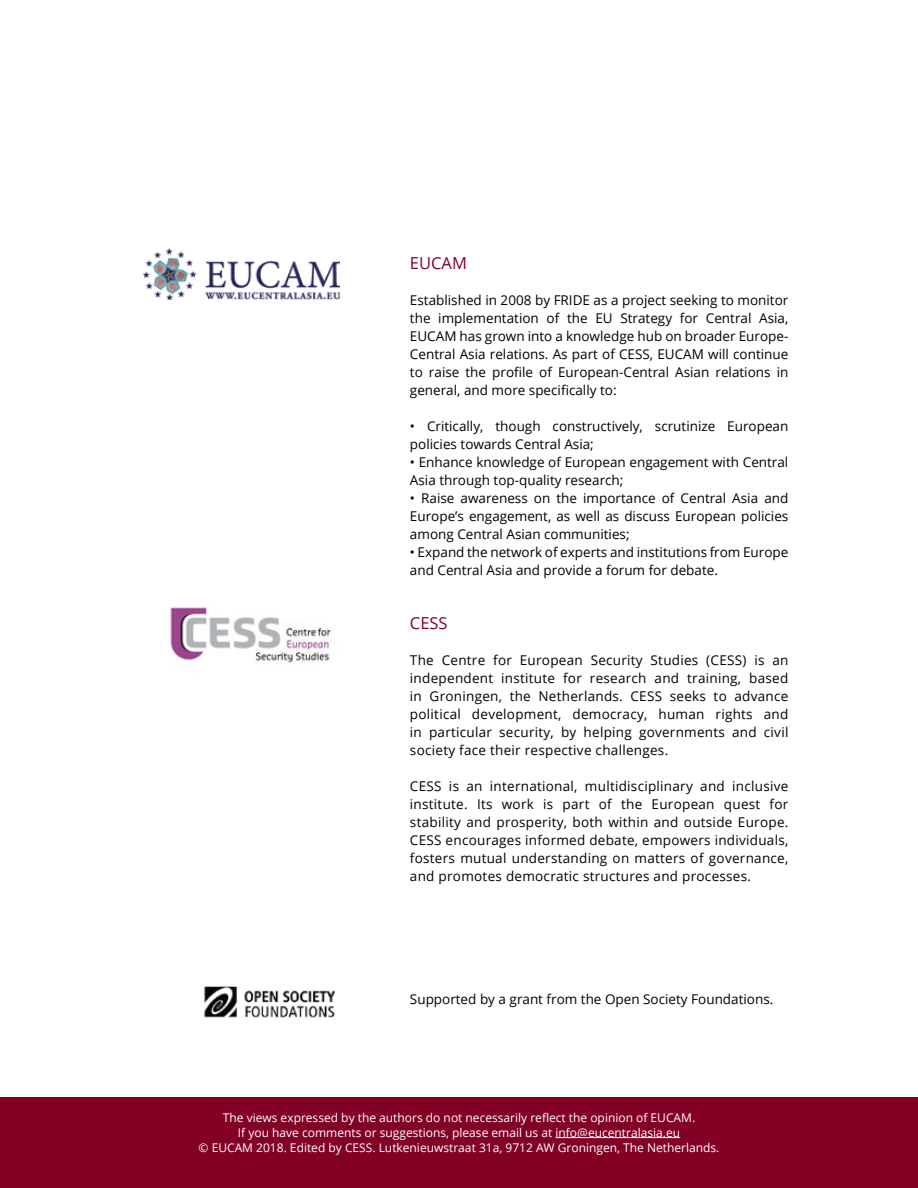
<style>
.page{position:relative;width:918px;height:1188px;background:#fff}
.page>*{position:absolute;margin:0;border:0;box-sizing:border-box;transform-origin:0 0}
.t1{font:16.5px "Open Sans";color:#820024}
.t2{font:13.5px/18px "Open Sans";color:#000;text-align:justify}
.t3{font:12px/15px "Open Sans";color:#fff;text-align:center}
</style>
<div class="page">
<div style="left:0;top:1098px;width:918px;height:90px;background:#820024"></div>
<hr style="left:556px;top:1137px;width:124px;height:1px;background:#fff">
<img style="left:170px;top:607px;width:161px;height:56px">
<img style="left:143px;top:248px;width:196px;height:52px">
<img style="left:204px;top:986px;width:131px;height:32px">
<p class="t1" style="left:410px;top:251px;width:58px">EUCAM</p>
<p class="t2" style="left:410px;top:290px;width:380px">Established in 2008 by FRIDE as a project seeking to monitor the implementation of the EU Strategy for Central Asia, EUCAM has grown into a knowledge hub on broader Europe-Central Asia relations. As part of CESS, EUCAM will continue to raise the profile of European-Central Asian relations in general, and more specifically to:</p>
<p class="t2" style="left:410px;top:416px;width:380px">• Critically, though constructively, scrutinize European policies towards Central Asia;</p>
<p class="t2" style="left:410px;top:452px;width:380px">• Enhance knowledge of European engagement with Central<br>Asia through top-quality research;</p>
<p class="t2" style="left:410px;top:488px;width:380px">• Raise awareness on the importance of Central Asia and Europe’s engagement, as well as discuss European policies among Central Asian communities;</p>
<p class="t2" style="left:410px;top:542px;width:380px">• Expand the network of experts and institutions from Europe and Central Asia and provide a forum for debate.</p>
<p class="t1" style="left:410px;top:611px;width:39px">CESS</p>
<p class="t2" style="left:410px;top:650px;width:380px">The Centre for European Security Studies (CESS) is an independent institute for research and training, based in Groningen, the Netherlands. CESS seeks to advance political development, democracy, human rights and in particular security, by helping governments and civil society face their respective challenges.</p>
<p class="t2" style="left:410px;top:776px;width:380px">CESS is an international, multidisciplinary and inclusive institute. Its work is part of the European quest for stability and prosperity, both within and outside Europe.<br>CESS encourages informed debate, empowers individuals, fosters mutual understanding on matters of governance, and promotes democratic structures and processes.</p>
<p class="t2" style="left:410px;top:990px;width:365px">Supported by a grant from the Open Society Foundations.</p>
<p class="t3" style="left:199px;top:1110px;width:522px">The views expressed by the authors do not necessarily reflect the opinion of EUCAM.<br>If you have comments or suggestions, please email us at info@eucentralasia.eu<br>© EUCAM 2018. Edited by CESS. Lutkenieuwstraat 31a, 9712 AW Groningen, The Netherlands.</p>
</div>
